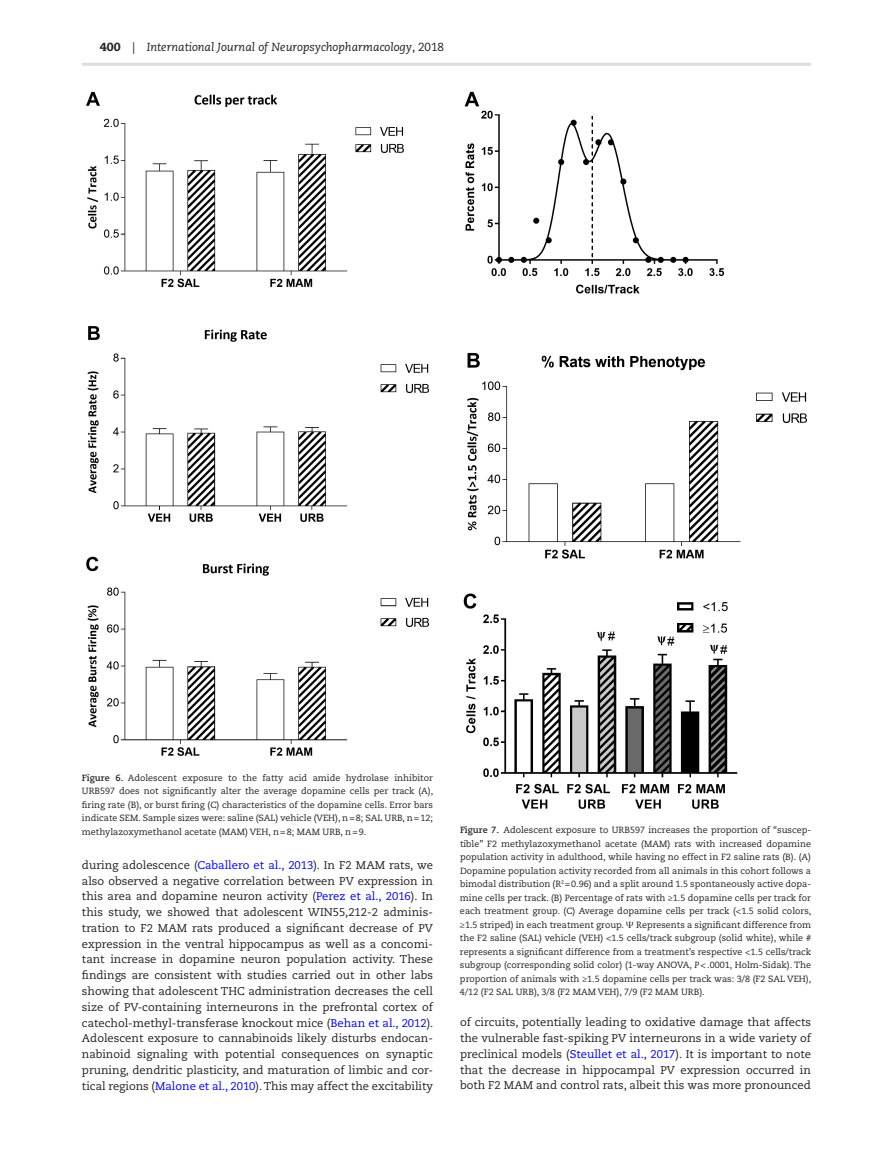
<style>
.page{position:relative;width:893px;height:1174px;background:#fff}
.page>*{position:absolute;margin:0;border:0;box-sizing:border-box;transform-origin:0 0}
.t1{font:italic 11.7px "Caecilia LT Std";color:#231f20}
.t2{font:11.25px/15.8px "Caecilia LT Std";color:#231f20;text-align:justify}
.t3{font:9px/13.5px "Caecilia LT Std";color:#231f20;text-align:justify}
.s1{font-weight:800;font-style:normal}
.s2{font-style:normal}
.s3{font-weight:700}
.s4{color:#00f}
.s5{font-family:"Gandhari Unicode"}
.s6{font-style:italic}
</style>
<div class="page">
<hr style="left:82px;top:63px;width:729px;height:3px;background:#dcdddf">
<img style="left:86px;top:91px;width:343px;height:665px">
<img style="left:464px;top:91px;width:343px;height:718px">
<p class="t1" style="left:100px;top:40px;width:346px"><span class="s1">400</span> <span class="s2">|</span> International Journal of Neuropsychopharmacology<span class="s2">, 2018</span></p>
<p class="t3" style="left:82px;top:771px;width:353px"><span class="s3">Figure 6.</span> Adolescent exposure to the fatty acid amide hydrolase inhibitor URB597 does not significantly alter the average dopamine cells per track (A), firing rate (B), or burst firing (C) characteristics of the dopamine cells. Error bars indicate SEM. Sample sizes were: saline (SAL) vehicle (VEH), n=8; SAL URB, n=12; methylazoxymethanol acetate (MAM) VEH, n=8; MAM URB, n=9.</p>
<p class="t2" style="left:82px;top:857px;width:353px">during adolescence (<span class="s4">Caballero et al., 2013</span>). In F2 MAM rats, we also observed a negative correlation between PV expression in this area and dopamine neuron activity (<span class="s4">Perez et al., 2016</span>). In this study, we showed that adolescent WIN55,212-2 adminis&shy;tration to F2 MAM rats produced a significant decrease of PV expression in the ventral hippocampus as well as a concomi&shy;tant increase in dopamine neuron population activity. These findings are consistent with studies carried out in other labs showing that adolescent THC administration decreases the cell size of PV-containing interneurons in the prefrontal cortex of catechol-methyl-transferase knockout mice (<span class="s4">Behan et al., 2012</span>).<br>Adolescent exposure to cannabinoids likely disturbs endocan&shy;nabinoid signaling with potential consequences on synaptic pruning, dendritic plasticity, and maturation of limbic and cor&shy;tical regions (<span class="s4">Malone et al., 2010</span>). This may affect the excitability</p>
<p class="t3" style="left:460px;top:823px;width:353px"><span class="s3">Figure 7.</span> Adolescent exposure to URB597 increases the proportion of “suscep&shy;tible” F2 methylazoxymethanol acetate (MAM) rats with increased dopamine population activity in adulthood, while having no effect in F2 saline rats (B). (A)<br>Dopamine population activity recorded from all animals in this cohort follows a bimodal distribution (R<sup>2</sup>=0.96) and a split around 1.5 spontaneously active dopa&shy;mine cells per track. (B) Percentage of rats with ≥1.5 dopamine cells per track for each treatment group. (C) Average dopamine cells per track (&lt;1.5 solid colors, ≥1.5 striped) in each treatment group. <span class="s5">Ψ</span> Represents a significant difference from the F2 saline (SAL) vehicle (VEH) &lt;1.5 cells/track subgroup (solid white), while # represents a significant difference from a treatment’s respective &lt;1.5 cells/track subgroup (corresponding solid color) (1-way ANOVA, <span class="s6">P&lt;</span>.0001, Holm-Sidak). The proportion of animals with ≥1.5 dopamine cells per track was: 3/8 (F2 SAL VEH), 4/12 (F2 SAL URB), 3/8 (F2 MAM VEH), 7/9 (F2 MAM URB).</p>
<p class="t2" style="left:460px;top:1015px;width:353px">of circuits, potentially leading to oxidative damage that affects the vulnerable fast-spiking PV interneurons in a wide variety of preclinical models (<span class="s4">Steullet et al., 2017</span>). It is important to note that the decrease in hippocampal PV expression occurred in both F2 MAM and control rats, albeit this was more pronounced</p>
</div>
